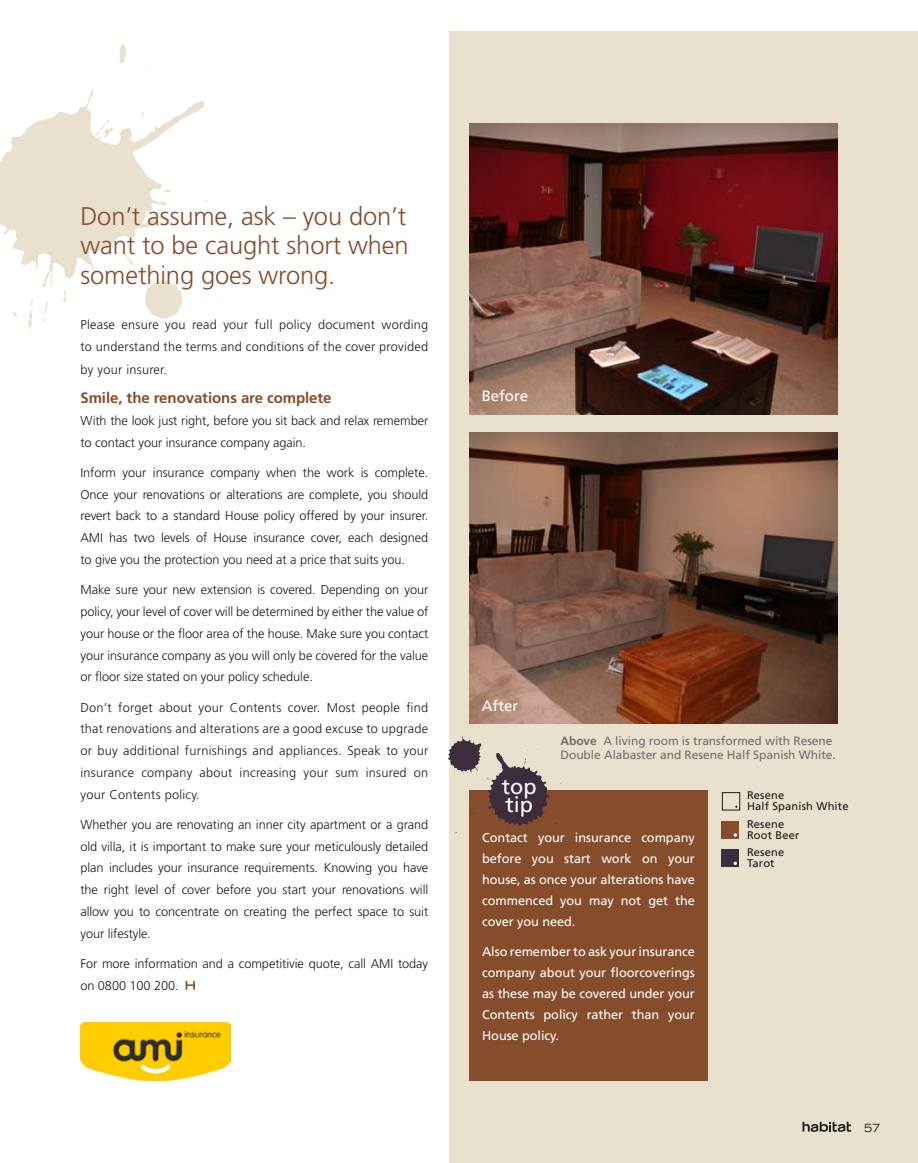
<style>
.page{position:relative;width:918px;height:1163px;background:#fff}
.page>*{position:absolute;margin:0;border:0;box-sizing:border-box;transform-origin:0 0}
.t1{font:300 25.5px/29.2px "Frutiger";letter-spacing:-.005em;color:#864d2c;text-align:justify}
.t2{font:21.6px/18px "Frutiger";color:#fff}
.t3{font:700 15px "Frutiger";letter-spacing:-.005em;color:#864d2c}
.t4{font:15px "Frutiger";letter-spacing:-.005em;color:#fff}
.t5{font:300 12.75px/21.8px "Frutiger";letter-spacing:-.005em;color:#1a1a18;text-align:justify}
.t6{font:12.75px/21px "Frutiger";letter-spacing:-.005em;color:#fff;text-align:justify}
.t7{font:12px/14.2px "Frutiger";letter-spacing:-.005em;color:#6f6f6f}
.t8{font:expanded 11.25px "Trade Gothic LH";color:#1a1a18}
.t9{font:11.1px/11.1px "Frutiger";letter-spacing:.015em;color:#1a1a18}
.s1{font-weight:700}
</style>
<div class="page">
<svg style="left:0;top:44px;width:208px;height:285px"></svg>
<div style="left:449px;top:31px;width:469px;height:1131px;background:#e9e0ce"></div>
<svg style="left:186px;top:981px;width:9px;height:8px"></svg>
<div style="left:469px;top:790px;width:238px;height:290px;background:#864d2c"></div>
<svg style="left:448px;top:736px;width:115px;height:98px"></svg>
<div style="left:722px;top:849px;width:17px;height:18px;background:#3d2c3c"></div>
<div style="left:722px;top:821px;width:17px;height:17px;background:#864d2c"></div>
<img style="left:80px;top:1022px;width:150px;height:58px">
<img style="left:469px;top:124px;width:368px;height:290px">
<img style="left:469px;top:433px;width:368px;height:290px">
<div style="left:722px;top:792px;width:18px;height:18px;border:1px solid #1a1a18"></div>
<svg style="left:722px;top:792px;width:17px;height:17px"></svg>
<svg style="left:802px;top:1121px;width:49px;height:10px"></svg>
<h1 class="t1" style="left:80px;top:202px;width:330px">Don’t assume, ask – you don’t want to be caught short when something goes wrong.</h1>
<p class="t5" style="left:80px;top:313px;width:349px;line-height:22.5px">Please ensure you read your full policy document wording to understand the terms and conditions of the cover provided by your insurer.</p>
<p class="t3" style="left:80px;top:389px;width:253px">Smile, the renovations are complete</p>
<p class="t5" style="left:80px;top:410px;width:349px">With the look just right, before you sit back and relax remember to contact your insurance company again.</p>
<p class="t5" style="left:80px;top:462px;width:349px">Inform your insurance company when the work is complete.<br>Once your renovations or alterations are complete, you should revert back to a standard House policy offered by your insurer.<br>AMI has two levels of House insurance cover, each designed to give you the protection you need at a price that suits you.</p>
<p class="t5" style="left:80px;top:579px;width:349px">Make sure your new extension is covered. Depending on your policy, your level of cover will be determined by either the value of your house or the floor area of the house. Make sure you contact your insurance company as you will only be covered for the value or floor size stated on your policy schedule.</p>
<p class="t5" style="left:80px;top:696px;width:349px">Don’t forget about your Contents cover. Most people find that renovations and alterations are a good excuse to upgrade or buy additional furnishings and appliances. Speak to your insurance company about increasing your sum insured on your Contents policy.</p>
<p class="t5" style="left:80px;top:813px;width:349px">Whether you are renovating an inner city apartment or a grand old villa, it is important to make sure your meticulously detailed plan includes your insurance requirements. Knowing you have the right level of cover before you start your renovations will allow you to concentrate on creating the perfect space to suit your lifestyle.</p>
<p class="t5" style="left:80px;top:952px;width:349px">For more information and a competitivie quote, call AMI today on 0800 100 200.</p>
<p class="t4" style="left:482px;top:387px;width:48px">Before</p>
<p class="t4" style="left:482px;top:696px;width:38px">After</p>
<h2 class="t2" style="left:502px;top:777px;width:36px">top tip</h2>
<p class="t7" style="left:560px;top:733px;width:277px"><span class="s1">Above</span> A living room is transformed with Resene<br>Double Alabaster and Resene Half Spanish White.</p>
<p class="t9" style="left:747px;top:789px;width:103px">Resene<br>Half Spanish White</p>
<p class="t6" style="left:482px;top:827px;width:214px">Contact your insurance company before you start work on your house, as once your alterations have commenced you may not get the cover you need.</p>
<p class="t6" style="left:482px;top:941px;width:214px">Also remember to ask your insurance company about your floorcoverings as these may be covered under your Contents policy rather than your House policy.</p>
<p class="t9" style="left:747px;top:818px;width:54px">Resene<br>Root Beer</p>
<p class="t9" style="left:747px;top:846px;width:39px">Resene<br>Tarot</p>
<p class="t8" style="left:864px;top:1120px;width:18px">57</p>
</div>
